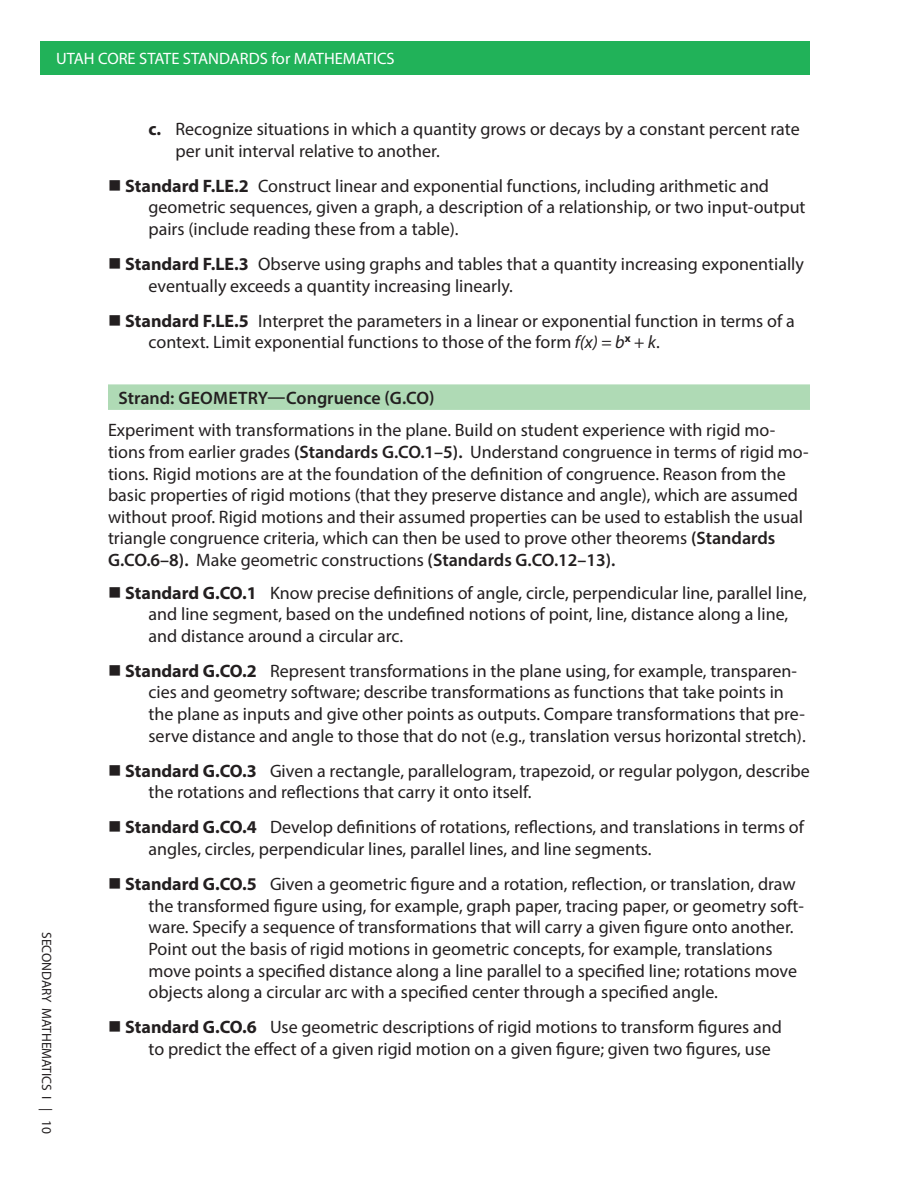
<style>
.page{position:relative;width:918px;height:1188px;background:#fff}
.page>*{position:absolute;margin:0;border:0;box-sizing:border-box;transform-origin:0 0}
.t1{font:18px/21.6px "Myriad Pro";color:#231f20}
.t2{font:600 18px "Myriad Pro";color:#231f20}
.t3{font:16.5px "Myriad Pro";color:#fff}
.t4{font:13.5px "Myriad Pro";color:#231f20}
.s1{font-weight:700}
.s2{font-style:italic}
.s3{font-weight:600}
</style>
<div class="page">
<div style="left:40px;top:41px;width:770px;height:34px;background:#21b259"></div>
<div style="left:108px;top:384px;width:702px;height:26px;background:#afdab5"></div>
<p class="t3" style="left:56px;top:48px;width:340px">UTAH CORE STATE STANDARDS for MATHEMATICS</p>
<p class="t4" style="left:55px;top:932px;width:203px;rotate:90deg">SECONDARY MATHEMATICS I | 10</p>
<p class="t1" style="left:176px;top:118px;width:626px;text-indent:-27px"><span class="s1">c.</span> Recognize situations in which a quantity grows or decays by a constant percent rate per unit interval relative to another.</p>
<p class="t1" style="left:149px;top:175px;width:659px;text-indent:-23px"><span class="s1">Standard F.LE.2</span> Construct linear and exponential functions, including arithmetic and geometric sequences, given a graph, a description of a relationship, or two input-output pairs (include reading these from a table).</p>
<p class="t1" style="left:149px;top:253px;width:657px;text-indent:-23px"><span class="s1">Standard F.LE.3</span> Observe using graphs and tables that a quantity increasing exponentially eventually exceeds a quantity increasing linearly.</p>
<p class="t1" style="left:149px;top:310px;width:648px;text-indent:-23px"><span class="s1">Standard F.LE.5</span> Interpret the parameters in a linear or exponential function in terms of a context. Limit exponential functions to those of the form <span class="s2">f(x) = b</span><sup>x</sup> <span class="s2">+ k</span>.</p>
<p class="t2" style="left:119px;top:386px;width:318px">Strand: GEOMETRY—Congruence (G.CO)</p>
<p class="t1" style="left:108px;top:419px;width:702px">Experiment with transformations in the plane. Build on student experience with rigid mo&shy;tions from earlier grades <span class="s3">(Standards G.CO.1–5).</span> Understand congruence in terms of rigid mo&shy;tions. Rigid motions are at the foundation of the definition of congruence. Reason from the basic properties of rigid motions (that they preserve distance and angle), which are assumed without proof. Rigid motions and their assumed properties can be used to establish the usual triangle congruence criteria, which can then be used to prove other theorems <span class="s3">(Standards G.CO.6–8).</span> Make geometric constructions <span class="s3">(Standards G.CO.12–13).</span></p>
<p class="t1" style="left:149px;top:581px;width:660px;text-indent:-23px"><span class="s1">Standard G.CO.1</span> Know precise definitions of angle, circle, perpendicular line, parallel line, and line segment, based on the undefined notions of point, line, distance along a line, and distance around a circular arc.</p>
<p class="t1" style="left:149px;top:660px;width:659px;text-indent:-23px"><span class="s1">Standard G.CO.2</span> Represent transformations in the plane using, for example, transparen&shy;cies and geometry software; describe transformations as functions that take points in the plane as inputs and give other points as outputs. Compare transformations that pre&shy;serve distance and angle to those that do not (e.g., translation versus horizontal stretch).</p>
<p class="t1" style="left:149px;top:760px;width:663px;text-indent:-23px"><span class="s1">Standard G.CO.3</span> Given a rectangle, parallelogram, trapezoid, or regular polygon, describe the rotations and reflections that carry it onto itself.</p>
<p class="t1" style="left:149px;top:816px;width:657px;text-indent:-23px"><span class="s1">Standard G.CO.4</span> Develop definitions of rotations, reflections, and translations in terms of angles, circles, perpendicular lines, parallel lines, and line segments.</p>
<p class="t1" style="left:149px;top:873px;width:657px;text-indent:-23px"><span class="s1">Standard G.CO.5</span> Given a geometric figure and a rotation, reflection, or translation, draw the transformed figure using, for example, graph paper, tracing paper, or geometry soft&shy;ware. Specify a sequence of transformations that will carry a given figure onto another.<br>Point out the basis of rigid motions in geometric concepts, for example, translations move points a specified distance along a line parallel to a specified line; rotations move objects along a circular arc with a specified center through a specified angle.</p>
<p class="t1" style="left:149px;top:1016px;width:635px;text-indent:-23px"><span class="s1">Standard G.CO.6</span> Use geometric descriptions of rigid motions to transform figures and to predict the effect of a given rigid motion on a given figure; given two figures, use</p>
</div>
